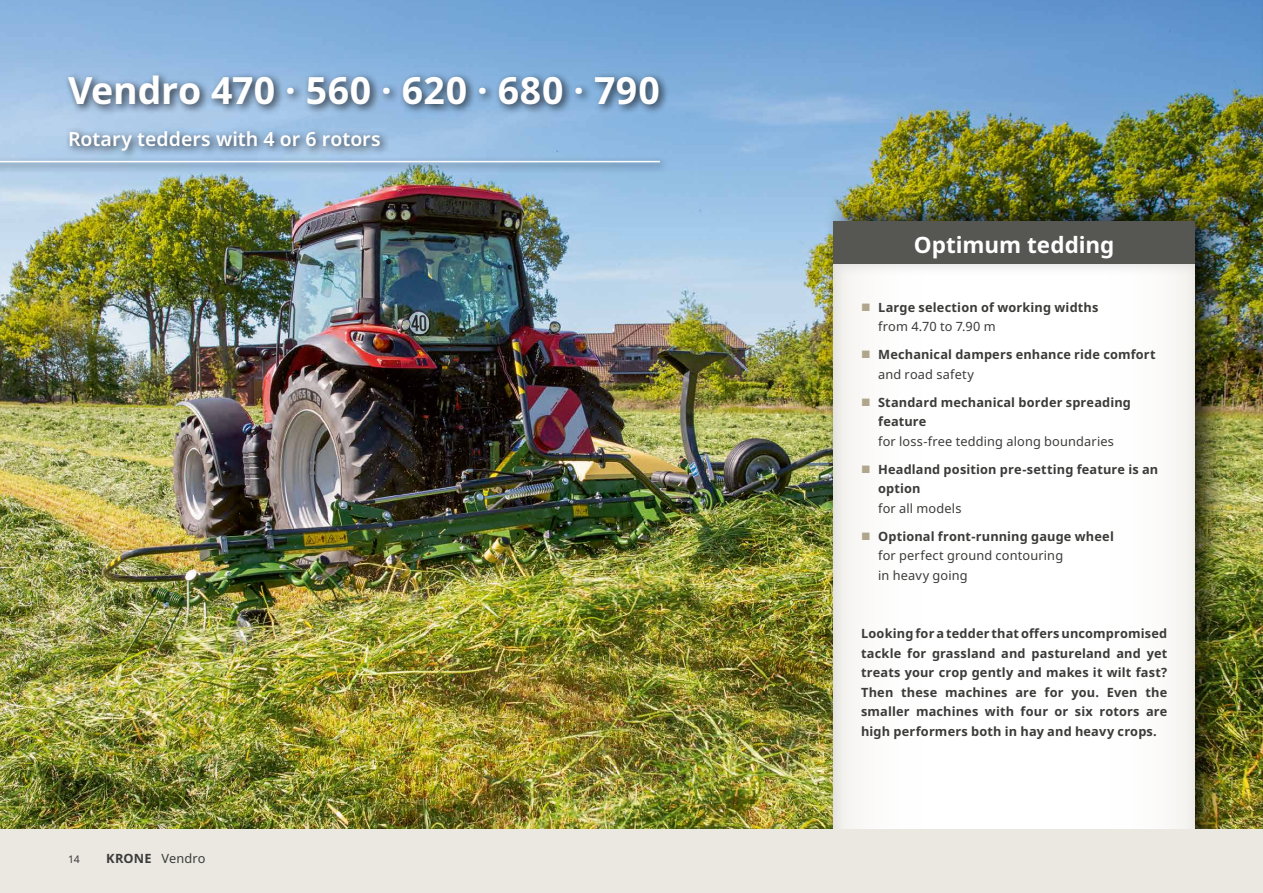
<style>
.page{position:relative;width:1263px;height:893px;background:#fff}
.page>*{position:absolute;margin:0;border:0;box-sizing:border-box;transform-origin:0 0}
.t1{font:700 37.5px "Noto Sans";letter-spacing:.01em;color:#fff}
.t2{font:700 22.5px "Noto Sans";letter-spacing:-.005em;color:#fff}
.t3{font:600 19.5px "Noto Sans";color:#fff}
.t4{font:700 12.75px/19.5px "Noto Sans";letter-spacing:.01em;color:#3b3b3a}
.t5{font:12.75px/19.5px "Noto Sans";letter-spacing:.015em;color:#3b3b3a}
.t6{font:10.5px "Noto Sans";color:#3b3b3a}
.s1{font-weight:700}
</style>
<div class="page">
<img style="left:0;top:0;width:1263px;height:829px">
<div style="left:823px;top:191px;width:408px;height:691px;background:#000;opacity:.75"></div>
<div style="left:832px;top:261px;width:364px;height:606px;background:#000;opacity:.75"></div>
<div style="left:833px;top:222px;width:362px;height:42px;background:#565653"></div>
<div style="left:0;top:70px;width:670px;height:104px;background:#000;opacity:.75"></div>
<hr style="left:0;top:161px;width:660px;height:1px;background:#fff">
<div style="left:0;top:829px;width:1263px;height:64px;background:#ebe8e1"></div>
<svg style="left:862px;top:303px;width:7px;height:8px"></svg>
<svg style="left:862px;top:351px;width:7px;height:7px"></svg>
<svg style="left:862px;top:398px;width:7px;height:8px"></svg>
<svg style="left:862px;top:465px;width:7px;height:8px"></svg>
<svg style="left:862px;top:532px;width:7px;height:8px"></svg>
<h1 class="t1" style="left:68px;top:69px;width:593px">Vendro 470 · 560 · 620 · 680 · 790</h1>
<h3 class="t3" style="left:68px;top:127px;width:314px">Rotary tedders with 4 or 6 rotors</h3>
<p class="t6" style="left:68px;top:853px;width:13px">14</p>
<p class="t5" style="left:106px;top:848px;width:101px"><span class="s1">KRONE</span> Vendro</p>
<h2 class="t2" style="left:914px;top:233px;width:202px">Optimum tedding</h2>
<p class="t4" style="left:878px;top:298px;width:222px">Large selection of working widths</p>
<p class="t5" style="left:878px;top:317px;width:119px">from 4.70 to 7.90 m</p>
<p class="t4" style="left:878px;top:345px;width:279px">Mechanical dampers enhance ride comfort</p>
<p class="t5" style="left:878px;top:365px;width:97px">and road safety</p>
<p class="t4" style="left:878px;top:393px;width:254px">Standard mechanical border spreading feature</p>
<p class="t5" style="left:878px;top:432px;width:237px">for loss-free tedding along boundaries</p>
<p class="t4" style="left:878px;top:460px;width:282px">Headland position pre-setting feature is an option</p>
<p class="t5" style="left:878px;top:499px;width:85px">for all models</p>
<p class="t4" style="left:878px;top:527px;width:237px">Optional front-running gauge wheel</p>
<p class="t5" style="left:878px;top:546px;width:187px">for perfect ground contouring in heavy going</p>
<p class="t4" style="left:861px;top:624px;width:308px;text-align:justify">Looking for a tedder that offers uncompromised tackle for grassland and pastureland and yet treats your crop gently and makes it wilt fast?<br>Then these machines are for you. Even the smaller machines with four or six rotors are high performers both in hay and heavy crops.</p>
</div>
